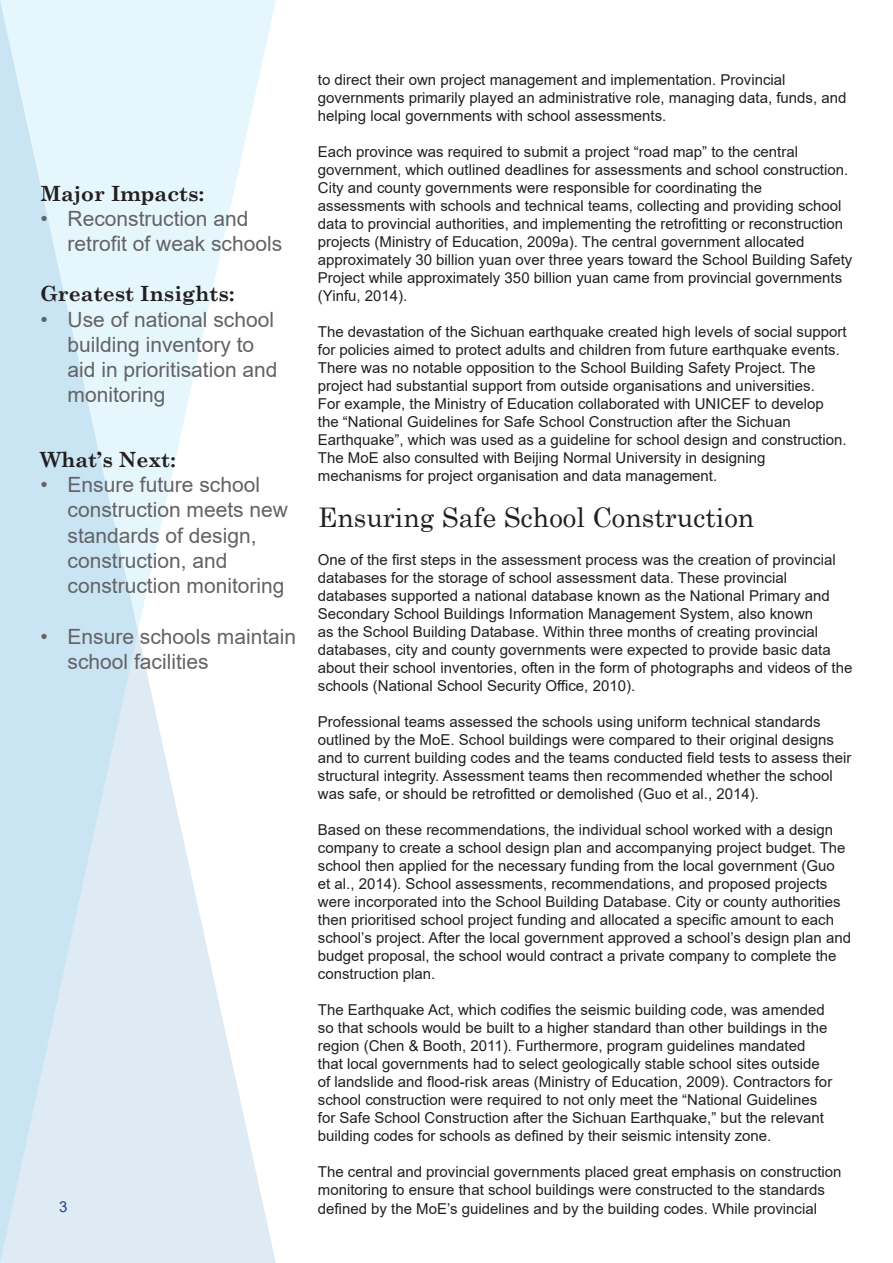
<style>
.page{position:relative;width:893px;height:1263px;background:#fff}
.page>*{position:absolute;margin:0;border:0;box-sizing:border-box;transform-origin:0 0}
.section_header{font:27px "Century Schoolbook";color:#231f20}
.t1{font:21px/25.2px "Arial";color:#636366}
.Stats_Titles{font:700 21px "Century Schoolbook";color:#231f20}
.Body{font:15px/18px "Arial";color:#231f20}
.headers_and_footers{font:15px "Arial";color:#253f8e}
</style>
<div class="page">
<svg style="left:0;top:0;width:276px;height:1263px"></svg>
<p class="Stats_Titles" style="left:40px;top:177px;width:165px">Major Impacts:</p>
<p class="t1" style="left:68px;top:206px;width:216px;text-indent:-27px">• Reconstruction and retrofit of weak schools</p>
<p class="Stats_Titles" style="left:40px;top:278px;width:196px">Greatest Insights:</p>
<p class="t1" style="left:68px;top:307px;width:212px;text-indent:-27px">• Use of national school building inventory to aid in prioritisation and monitoring</p>
<p class="Stats_Titles" style="left:40px;top:443px;width:137px">What’s Next:</p>
<p class="t1" style="left:68px;top:472px;width:222px;text-indent:-27px">• Ensure future school construction meets new standards of design, construction, and construction monitoring</p>
<p class="t1" style="left:68px;top:623px;width:230px;text-indent:-27px">• Ensure schools maintain school facilities</p>
<p class="Body" style="left:318px;top:71px;width:530px">to direct their own project management and implementation. Provincial governments primarily played an administrative role, managing data, funds, and helping local governments with school assessments.</p>
<p class="Body" style="left:318px;top:143px;width:536px">Each province was required to submit a project “road map” to the central government, which outlined deadlines for assessments and school construction.<br>City and county governments were responsible for coordinating the assessments with schools and technical teams, collecting and providing school data to provincial authorities, and implementing the retrofitting or reconstruction projects (Ministry of Education, 2009a). The central government allocated approximately 30 billion yuan over three years toward the School Building Safety Project while approximately 350 billion yuan came from provincial governments (Yinfu, 2014).</p>
<p class="Body" style="left:318px;top:323px;width:530px">The devastation of the Sichuan earthquake created high levels of social support for policies aimed to protect adults and children from future earthquake events.<br>There was no notable opposition to the School Building Safety Project. The project had substantial support from outside organisations and universities.<br>For example, the Ministry of Education collaborated with UNICEF to develop the “National Guidelines for Safe School Construction after the Sichuan Earthquake”, which was used as a guideline for school design and construction.<br>The MoE also consulted with Beijing Normal University in designing mechanisms for project organisation and data management.</p>
<p class="section_header" style="left:318px;top:494px;width:438px">Ensuring Safe School Construction</p>
<p class="Body" style="left:318px;top:551px;width:536px">One of the first steps in the assessment process was the creation of provincial databases for the storage of school assessment data. These provincial databases supported a national database known as the National Primary and Secondary School Buildings Information Management System, also known<br>as the School Building Database. Within three months of creating provincial databases, city and county governments were expected to provide basic data about their school inventories, often in the form of photographs and videos of the schools (National School Security Office, 2010).</p>
<p class="Body" style="left:318px;top:713px;width:535px">Professional teams assessed the schools using uniform technical standards outlined by the MoE. School buildings were compared to their original designs and to current building codes and the teams conducted field tests to assess their structural integrity. Assessment teams then recommended whether the school was safe, or should be retrofitted or demolished (Guo et al., 2014).</p>
<p class="Body" style="left:318px;top:821px;width:535px">Based on these recommendations, the individual school worked with a design company to create a school design plan and accompanying project budget. The school then applied for the necessary funding from the local government (Guo et al., 2014). School assessments, recommendations, and proposed projects were incorporated into the School Building Database. City or county authorities then prioritised school project funding and allocated a specific amount to each school’s project. After the local government approved a school’s design plan and budget proposal, the school would contract a private company to complete the construction plan.</p>
<p class="Body" style="left:318px;top:1001px;width:516px">The Earthquake Act, which codifies the seismic building code, was amended so that schools would be built to a higher standard than other buildings in the region (Chen &amp; Booth, 2011). Furthermore, program guidelines mandated that local governments had to select geologically stable school sites outside of landslide and flood-risk areas (Ministry of Education, 2009). Contractors for school construction were required to not only meet the “National Guidelines for Safe School Construction after the Sichuan Earthquake,” but the relevant building codes for schools as defined by their seismic intensity zone.</p>
<p class="Body" style="left:318px;top:1163px;width:525px">The central and provincial governments placed great emphasis on construction monitoring to ensure that school buildings were constructed to the standards</p>
<p class="headers_and_footers" style="left:59px;top:1196px;width:10px">3</p>
<p class="Body" style="left:318px;top:1199px;width:501px">defined by the MoE’s guidelines and by the building codes. While provincial</p>
</div>
